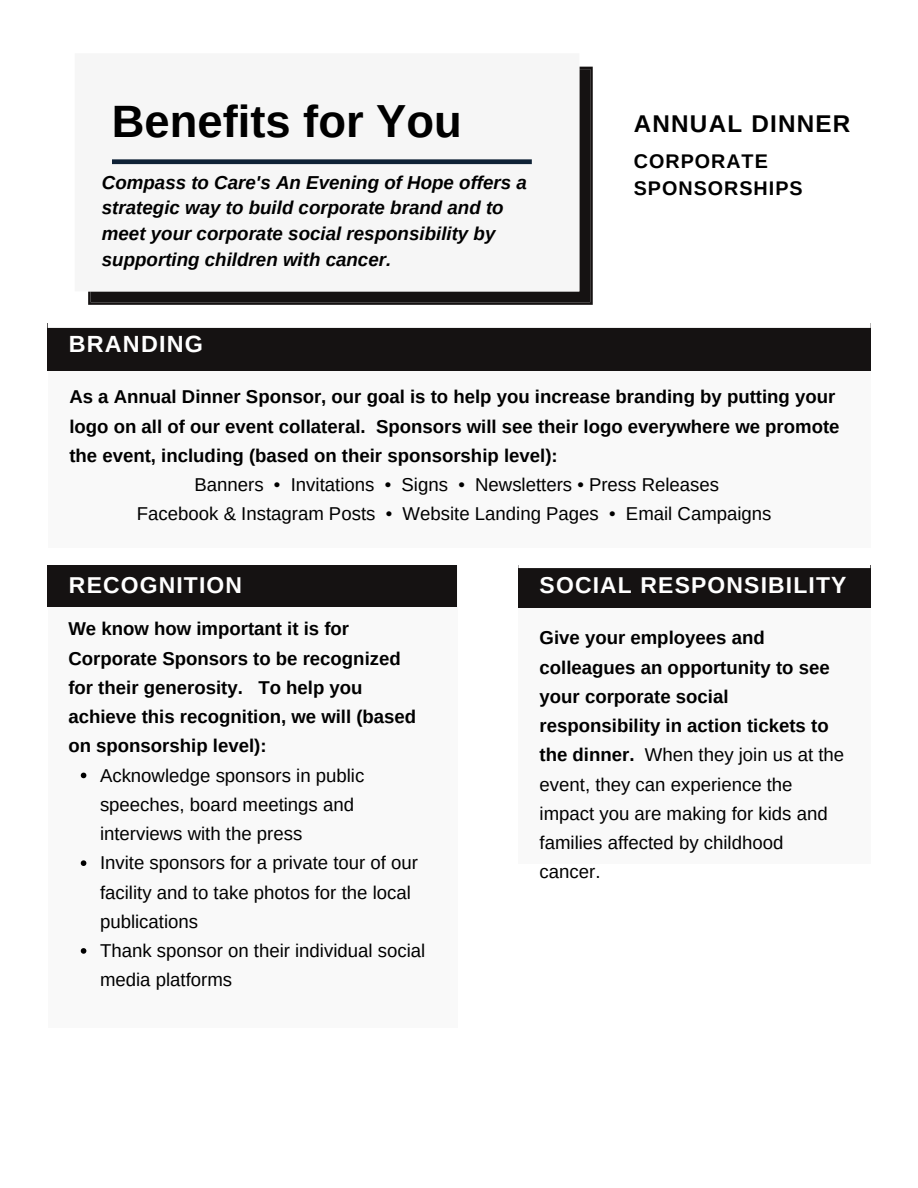
<style>
.page{position:relative;width:918px;height:1188px;background:#fff}
.page>*{position:absolute;margin:0;border:0;box-sizing:border-box;transform-origin:0 0}
.t1{font:700 45.3px "Arimo";color:#000}
.t2{font:700 24.3px "Arimo";letter-spacing:.05em;color:#000}
.t3{font:700 23.4px "Arimo";letter-spacing:.05em;color:#fff}
.t4{font:700 22.95px "Arimo";letter-spacing:.05em;color:#fff}
.t5{font:700 19.8px "Arimo";letter-spacing:.05em;color:#000}
.t6{font:italic 700 18.75px/25.8px "Arimo";color:#000}
.t7{font:700 18.6px/29.2px "Arimo";color:#000}
.t8{font:18.6px/29.2px "Arimo";color:#000}
.s1{font-weight:400}
</style>
<div class="page">
<svg style="left:88px;top:67px;width:505px;height:238px;background:#262424"></svg>
<div style="left:88px;top:67px;width:491px;height:224px;background:#f6f6f6"></div>
<div style="left:48px;top:323px;width:822px;height:225px;background:#f6f6f6"></div>
<div style="left:48px;top:566px;width:410px;height:462px;background:#f6f6f6"></div>
<div style="left:518px;top:566px;width:352px;height:298px;background:#f6f6f6"></div>
<div style="left:48px;top:323px;width:823px;height:47px;background:#151212"></div>
<div style="left:48px;top:566px;width:409px;height:41px;background:#151212"></div>
<div style="left:518px;top:566px;width:352px;height:42px;background:#151212"></div>
<svg style="left:48px;top:323px;width:823px;height:5px;background:#fbfbfb"></svg>
<svg style="left:518px;top:565px;width:352px;height:3px"></svg>
<svg style="left:112px;top:159px;width:420px;height:5px;background:#1e3042"></svg>
<svg style="left:81px;top:773px;width:5px;height:5px"></svg>
<svg style="left:81px;top:860px;width:5px;height:6px"></svg>
<svg style="left:81px;top:948px;width:5px;height:6px"></svg>
<p class="t1" style="left:112px;top:96px;width:351px">Benefits for You</p>
<p class="t2" style="left:634px;top:110px;width:218px">ANNUAL DINNER</p>
<p class="t6" style="left:102px;top:169px;width:427px">Compass to Care's An Evening of Hope offers a strategic way to build corporate brand and to meet your corporate social responsibility by supporting children with cancer.</p>
<p class="t3" style="left:69px;top:331px;width:136px">BRANDING</p>
<p class="t5" style="left:634px;top:151px;width:136px">CORPORATE</p>
<p class="t5" style="left:634px;top:178px;width:170px">SPONSORSHIPS</p>
<p class="t7" style="left:69px;top:382px;width:772px">As a Annual Dinner Sponsor, our goal is to help you increase branding by putting your logo on all of our event collateral. Sponsors will see their logo everywhere we promote the event, including (based on their sponsorship level):</p>
<p class="t8" style="left:194px;top:470px;width:526px">Banners • Invitations • Signs • Newsletters • Press Releases</p>
<p class="t8" style="left:137px;top:499px;width:636px">Facebook &amp; Instagram Posts • Website Landing Pages • Email Campaigns</p>
<p class="t4" style="left:69px;top:572px;width:175px">RECOGNITION</p>
<p class="t4" style="left:540px;top:572px;width:308px">SOCIAL RESPONSIBILITY</p>
<p class="t7" style="left:68px;top:614px;width:349px">We know how important it is for<br>Corporate Sponsors to be recognized for their generosity. To help you achieve this recognition, we will (based on sponsorship level):</p>
<p class="t7" style="left:540px;top:623px;width:306px">Give your employees and colleagues an opportunity to see your corporate social responsibility in action tickets to the dinner. <span class="s1">When they join us at the event, they can experience the impact you are making for kids and families affected by childhood cancer.</span></p>
<p class="t8" style="left:100px;top:761px;width:266px">Acknowledge sponsors in public speeches, board meetings and interviews with the press</p>
<p class="t8" style="left:100px;top:848px;width:320px">Invite sponsors for a private tour of our facility and to take photos for the local publications</p>
<p class="t8" style="left:100px;top:936px;width:327px">Thank sponsor on their individual social media platforms</p>
</div>
